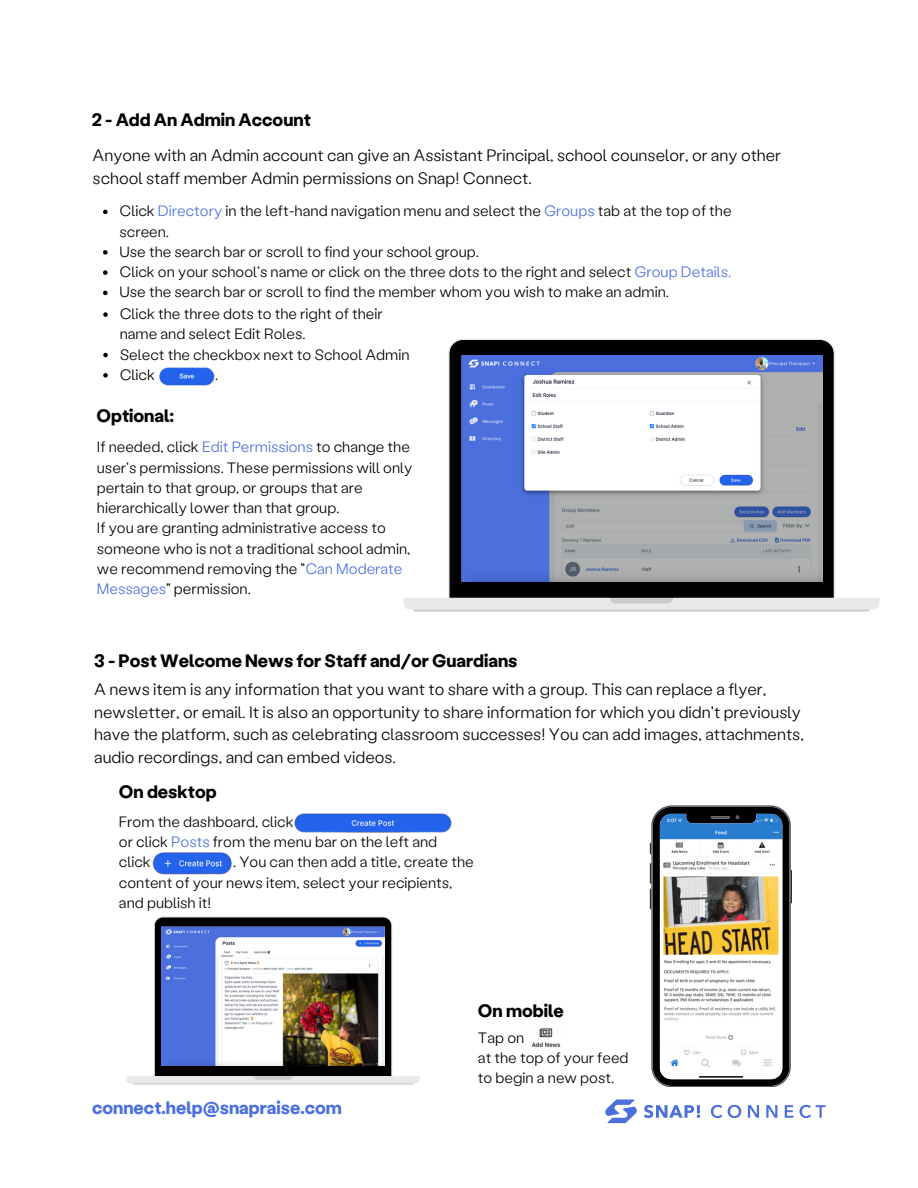
<style>
.page{position:relative;width:918px;height:1188px;background:#fff}
.page>*{position:absolute;margin:0;border:0;box-sizing:border-box;transform-origin:0 0}
.t1{font:700 18px "Labil Grotesk";color:#000}
.t2{font:700 18px "Labil Grotesk";color:#4b6fdd}
.t3{font:300 16.5px/22.5px "Labil Grotesk";color:#000}
.t4{font:300 15px/20.2px "Labil Grotesk";color:#000}
.s1{color:#4b6fdd}
</style>
<div class="page">
<svg style="left:126px;top:916px;width:294px;height:167px"></svg>
<svg style="left:132px;top:917px;width:282px;height:168px"></svg>
<img style="left:162px;top:927px;width:222px;height:139px">
<svg style="left:650px;top:805px;width:142px;height:282px"></svg>
<svg style="left:711px;top:1105px;width:30px;height:13px"></svg>
<svg style="left:748px;top:1105px;width:11px;height:13px"></svg>
<svg style="left:766px;top:1105px;width:11px;height:13px"></svg>
<svg style="left:785px;top:1105px;width:8px;height:13px"></svg>
<svg style="left:800px;top:1105px;width:26px;height:13px"></svg>
<svg style="left:605px;top:1099px;width:32px;height:24px"></svg>
<svg style="left:644px;top:1105px;width:56px;height:13px"></svg>
<img style="left:532px;top:1028px;width:29px;height:19px">
<svg style="left:103px;top:210px;width:5px;height:4px"></svg>
<svg style="left:103px;top:250px;width:5px;height:5px"></svg>
<svg style="left:103px;top:270px;width:5px;height:5px"></svg>
<svg style="left:103px;top:291px;width:5px;height:4px"></svg>
<svg style="left:404px;top:339px;width:475px;height:270px"></svg>
<svg style="left:413px;top:598px;width:457px;height:14px;background:#e4e4e4"></svg>
<img style="left:461px;top:355px;width:361px;height:226px">
<svg style="left:103px;top:312px;width:5px;height:5px"></svg>
<svg style="left:103px;top:353px;width:5px;height:4px"></svg>
<svg style="left:103px;top:373px;width:5px;height:5px"></svg>
<img style="left:159px;top:367px;width:56px;height:19px">
<img style="left:152px;top:852px;width:80px;height:23px">
<img style="left:294px;top:813px;width:158px;height:20px">
<p class="t1" style="left:92px;top:107px;width:221px">2 - Add An Admin Account</p>
<p class="t3" style="left:93px;top:143px;width:690px">Anyone with an Admin account can give an Assistant Principal, school counselor, or any other school staff member Admin permissions on Snap! Connect.</p>
<p class="t4" style="left:120px;top:200px;width:614px">Click <span class="s1">Directory</span> in the left-hand navigation menu and select the <span class="s1">Groups</span> tab at the top of the screen.<br>Use the search bar or scroll to find your school group.<br>Click on your school's name or click on the three dots to the right and select <span class="s1">Group Details.<br></span>Use the search bar or scroll to find the member whom you wish to make an admin.</p>
<p class="t4" style="left:120px;top:303px;width:291px">Click the three dots to the right of their name and select Edit Roles.<br>Select the checkbox next to School Admin<br>Click</p>
<p class="t4" style="left:215px;top:364px;width:5px">.</p>
<p class="t1" style="left:97px;top:403px;width:79px">Optional:</p>
<p class="t4" style="left:97px;top:436px;width:317px">If needed, click <span class="s1">Edit Permissions</span> to change the user's permissions. These permissions will only pertain to that group, or groups that are hierarchically lower than that group.<br>If you are granting administrative access to someone who is not a traditional school admin, we recommend removing the "<span class="s1">Can Moderate Messages</span>" permission.</p>
<p class="t1" style="left:94px;top:648px;width:425px">3 - Post Welcome News for Staff and/or Guardians</p>
<p class="t3" style="left:94px;top:677px;width:711px">A news item is any information that you want to share with a group. This can replace a flyer, newsletter, or email. It is also an opportunity to share information for which you didn't previously have the platform, such as celebrating classroom successes! You can add images, attachments, audio recordings, and can embed videos.</p>
<p class="t1" style="left:119px;top:780px;width:99px">On desktop</p>
<p class="t4" style="left:119px;top:811px;width:320px">From the dashboard, click<br>or click <span class="s1">Posts</span> from the menu bar on the left and click</p>
<p class="t4" style="left:119px;top:851px;width:356px;text-indent:114px">. You can then add a title, create the content of your news item, select your recipients, and publish it!</p>
<p class="t1" style="left:478px;top:998px;width:87px">On mobile</p>
<p class="t2" style="left:92px;top:1096px;width:251px">connect.help@snapraise.com</p>
<p class="t4" style="left:478px;top:1027px;width:152px">Tap on<br>at the top of your feed to begin a new post.</p>
</div>
